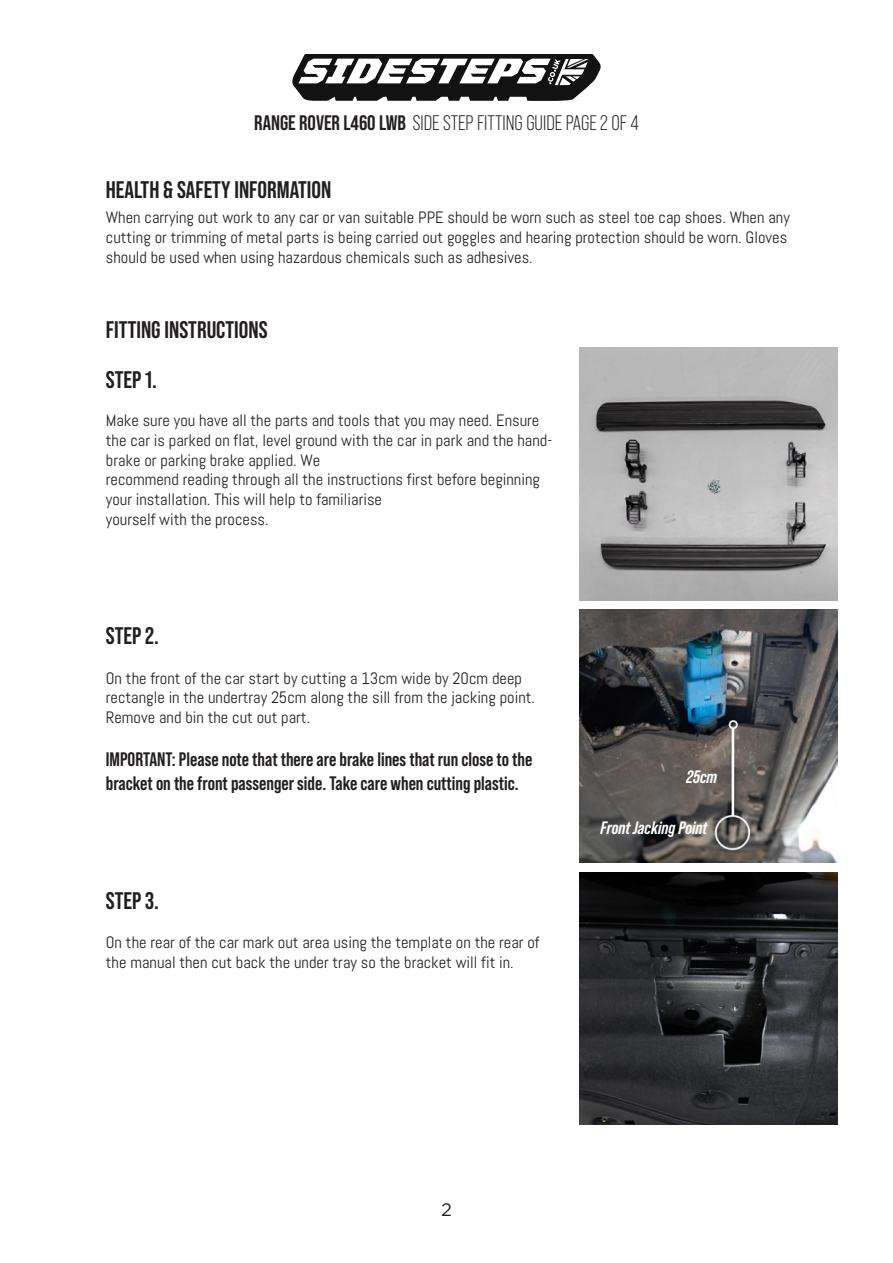
<style>
.page{position:relative;width:893px;height:1263px;background:#fff}
.page>*{position:absolute;margin:0;border:0;box-sizing:border-box;transform-origin:0 0}
.t1{font:700 24px "Bebas Neue Pro";color:#231f20}
.t2{font:21px "Bebas Neue Pro";color:#231f20}
.t3{font:700 19.5px/23.4px "Bebas Neue Pro";color:#231f20}
.t4{font:italic 700 18px "Bebas Neue Pro";color:#fff}
.t5{font:18px "Gotham";color:#231f20}
.t6{font:16.5px/19.8px "Abel";color:#231f20}
.s1{font-weight:700}
</style>
<div class="page">
<img style="left:580px;top:347px;width:258px;height:253px">
<img style="left:580px;top:610px;width:258px;height:252px">
<img style="left:580px;top:872px;width:258px;height:253px">
<svg style="left:292px;top:54px;width:309px;height:47px"></svg>
<p class="t2" style="left:254px;top:112px;width:386px"><span class="s1">RANGE ROVER L460 LWB</span> SIDE STEP FITTING GUIDE PAGE 2 OF 4</p>
<p class="t1" style="left:106px;top:176px;width:227px">HEALTH &amp; SAFETY INFORMATION</p>
<p class="t6" style="left:106px;top:208px;width:686px">When carrying out work to any car or van suitable PPE should be worn such as steel toe cap shoes. When any cutting or trimming of metal parts is being carried out goggles and hearing protection should be worn. Gloves should be used when using hazardous chemicals such as adhesives.</p>
<p class="t1" style="left:106px;top:316px;width:163px">FITTING INSTRUCTIONS</p>
<p class="t1" style="left:106px;top:366px;width:53px">STEP 1.</p>
<p class="t6" style="left:106px;top:410px;width:448px">Make sure you have all the parts and tools that you may need. Ensure the car is parked on flat, level ground with the car in park and the hand&shy;brake or parking brake applied. We</p>
<p class="t6" style="left:106px;top:470px;width:436px">recommend reading through all the instructions first before beginning your installation. This will help to familiarise</p>
<p class="t6" style="left:106px;top:509px;width:164px">yourself with the process.</p>
<p class="t1" style="left:106px;top:622px;width:55px">STEP 2.</p>
<p class="t6" style="left:106px;top:668px;width:431px">On the front of the car start by cutting a 13cm wide by 20cm deep rectangle in the undertray 25cm along the sill from the jacking point.<br>Remove and bin the cut out part.</p>
<p class="t3" style="left:106px;top:748px;width:428px">IMPORTANT: Please note that there are brake lines that run close to the bracket on the front passenger side. Take care when cutting plastic.</p>
<p class="t1" style="left:106px;top:886px;width:55px">STEP 3.</p>
<p class="t6" style="left:106px;top:932px;width:435px">On the rear of the car mark out area using the template on the rear of the manual then cut back the under tray so the bracket will fit in.</p>
<p class="t4" style="left:686px;top:766px;width:32px">25cm</p>
<p class="t4" style="left:601px;top:817px;width:108px">Front Jacking Point</p>
<p class="t5" style="left:441px;top:1198px;width:12px">2</p>
</div>
